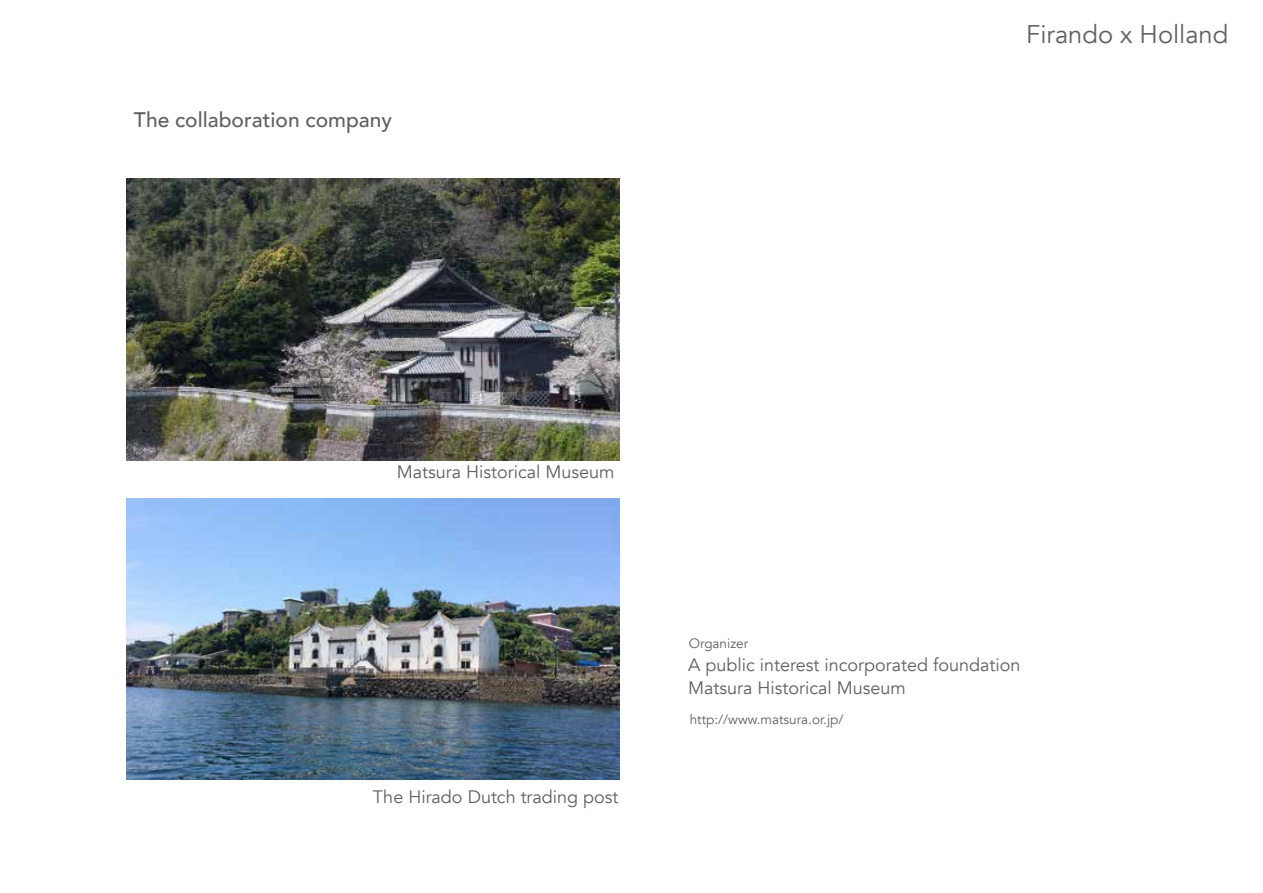
<style>
.page{position:relative;width:1263px;height:893px;background:#fff}
.page>*{position:absolute;margin:0;border:0;box-sizing:border-box;transform-origin:0 0}
.t1{font:25.5px "Avenir";color:#5f6062}
.t2{font:500 21px "Avenir";color:#5f6062}
.t3{font:18px/22.4px "Avenir";color:#5f6062}
.t4{font:13.5px "Avenir";color:#5f6062}
</style>
<div class="page">
<img style="left:127px;top:179px;width:492px;height:281px">
<img style="left:127px;top:499px;width:492px;height:281px">
<p class="t2" style="left:134px;top:102px;width:259px">The collaboration company</p>
<h1 class="t1" style="left:1026px;top:19px;width:204px">Firando x Holland</h1>
<p class="t3" style="left:397px;top:461px;width:219px">Matsura Historical Museum</p>
<p class="t3" style="left:373px;top:786px;width:247px">The Hirado Dutch trading post</p>
<p class="t4" style="left:689px;top:635px;width:61px">Organizer</p>
<p class="t3" style="left:688px;top:654px;width:334px">A public interest incorporated foundation<br>Matsura Historical Museum</p>
<p class="t4" style="left:690px;top:711px;width:155px">http://www.matsura.or.jp/</p>
</div>
